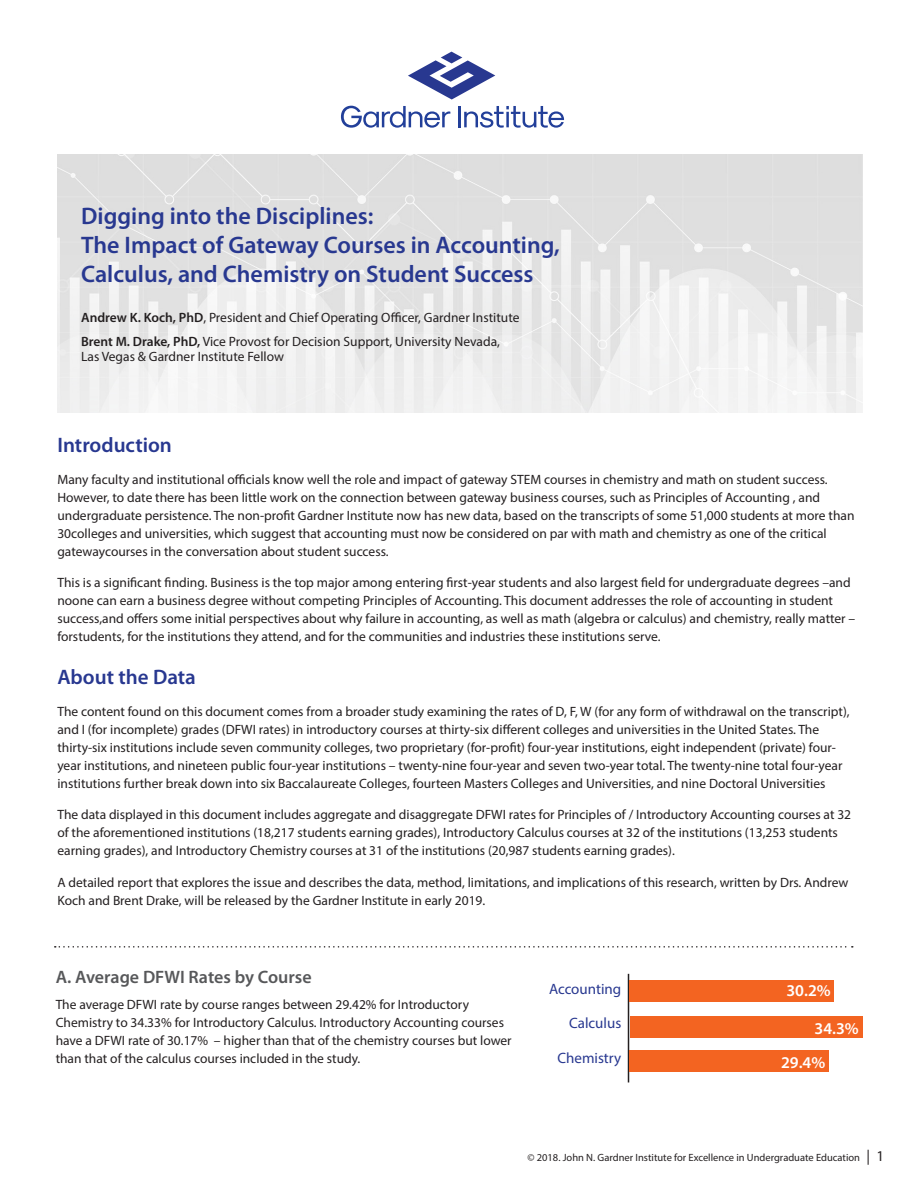
<style>
.page{position:relative;width:918px;height:1188px;background:#fff}
.page>*{position:absolute;margin:0;border:0;box-sizing:border-box;transform-origin:0 0}
.t1{font:600 24px/28.8px "Myriad Pro";color:#283890}
.t2{font:600 21px "Myriad Pro";color:#283890}
.t3{font:600 18px "Myriad Pro";color:#57585a}
.t4{font:600 16.5px "Myriad Pro";color:#fff}
.t5{font:15px "Myriad Pro";color:#283890}
.t6{font:13.5px/18px "Myriad Pro";color:#231f20}
.t7{font:10.5px "Myriad Pro";color:#231f20}
.s1{font-weight:600}
.s2{font-size:15px}
</style>
<div class="page">
<img style="left:58px;top:155px;width:804px;height:258px">
<svg style="left:341px;top:106px;width:109px;height:22px"></svg>
<hr style="left:458px;top:106px;width:3px;height:21px;background:#223f99">
<svg style="left:464px;top:106px;width:100px;height:22px"></svg>
<svg style="left:408px;top:52px;width:87px;height:48px"></svg>
<svg style="left:55px;top:946px;width:798px;height:2px"></svg>
<hr style="left:628px;top:974px;width:1px;height:108px;background:#231f20">
<div style="left:630px;top:980px;width:204px;height:22px;background:#f36421"></div>
<div style="left:630px;top:1016px;width:232px;height:22px;background:#f36421"></div>
<div style="left:629px;top:1050px;width:199px;height:22px;background:#f36421"></div>
<p class="t1" style="left:81px;top:201px;width:480px">Digging into the Disciplines:<br>The Impact of Gateway Courses in Accounting,<br>Calculus, and Chemistry on Student Success</p>
<p class="t6" style="left:81px;top:309px;width:440px"><span class="s1">Andrew K. Koch, PhD</span>, President and Chief Operating Officer, Gardner Institute</p>
<p class="t6" style="left:81px;top:334px;width:420px;line-height:15px"><span class="s1">Brent M. Drake, PhD,</span> Vice Provost for Decision Support, University Nevada,<br>Las Vegas &amp; Gardner Institute Fellow</p>
<p class="t2" style="left:57px;top:432px;width:116px">Introduction</p>
<p class="t6" style="left:57px;top:470px;width:772px">Many faculty and institutional officials know well the role and impact of gateway STEM courses in chemistry and math on student success.</p>
<p class="t6" style="left:57px;top:488px;width:764px">However, to date there has been little work on the connection between gateway business courses, such as Principles of Accounting , and</p>
<p class="t6" style="left:57px;top:506px;width:799px">undergraduate persistence. The non-profit Gardner Institute now has new data, based on the transcripts of some 51,000 students at more than<br>30colleges and universities, which suggest that accounting must now be considered on par with math and chemistry as one of the critical gatewaycourses in the conversation about student success.</p>
<p class="t6" style="left:57px;top:573px;width:799px">This is a significant finding. Business is the top major among entering first-year students and also largest field for undergraduate degrees –and noone can earn a business degree without competing Principles of Accounting. This document addresses the role of accounting in student success,and offers some initial perspectives about why failure in accounting, as well as math (algebra or calculus) and chemistry, really matter – forstudents, for the institutions they attend, and for the communities and industries these institutions serve.</p>
<p class="t2" style="left:57px;top:664px;width:140px">About the Data</p>
<p class="t6" style="left:57px;top:702px;width:794px">The content found on this document comes from a broader study examining the rates of D, F, W (for any form of withdrawal on the transcript), and I (for incomplete) grades (DFWI rates) in introductory courses at thirty-six different colleges and universities in the United States. The thirty-six institutions include seven community colleges, two proprietary (for-profit) four-year institutions, eight independent (private) four&shy;year institutions, and nineteen public four-year institutions – twenty-nine four-year and seven two-year total. The twenty-nine total four-year institutions further break down into six Baccalaureate Colleges, fourteen Masters Colleges and Universities, and nine Doctoral Universities</p>
<p class="t6" style="left:57px;top:806px;width:795px">The data displayed in this document includes aggregate and disaggregate DFWI rates for Principles of / Introductory Accounting courses at 32 of the aforementioned institutions (18,217 students earning grades), Introductory Calculus courses at 32 of the institutions (13,253 students earning grades), and Introductory Chemistry courses at 31 of the institutions (20,987 students earning grades).</p>
<p class="t6" style="left:57px;top:873px;width:793px">A detailed report that explores the issue and describes the data, method, limitations, and implications of this research, written by Drs. Andrew<br>Koch and Brent Drake, will be released by the Gardner Institute in early 2019.</p>
<p class="t3" style="left:56px;top:966px;width:258px">A. Average DFWI Rates by Course</p>
<p class="t6" style="left:56px;top:995px;width:457px">The average DFWI rate by course ranges between 29.42% for Introductory Chemistry to 34.33% for Introductory Calculus. Introductory Accounting courses have a DFWI rate of 30.17% – higher than that of the chemistry courses but lower than that of the calculus courses included in the study.</p>
<p class="t5" style="left:549px;top:979px;width:74px">Accounting</p>
<p class="t5" style="left:569px;top:1014px;width:54px">Calculus</p>
<p class="t5" style="left:557px;top:1048px;width:65px">Chemistry</p>
<p class="t4" style="left:786px;top:980px;width:46px">30.2%</p>
<p class="t4" style="left:815px;top:1018px;width:46px">34.3%</p>
<p class="t4" style="left:781px;top:1052px;width:46px">29.4%</p>
<p class="t7" style="left:527px;top:1151px;width:358px">© 2018. John N. Gardner Institute for Excellence in Undergraduate Education <span class="s2">| 1</span></p>
</div>
